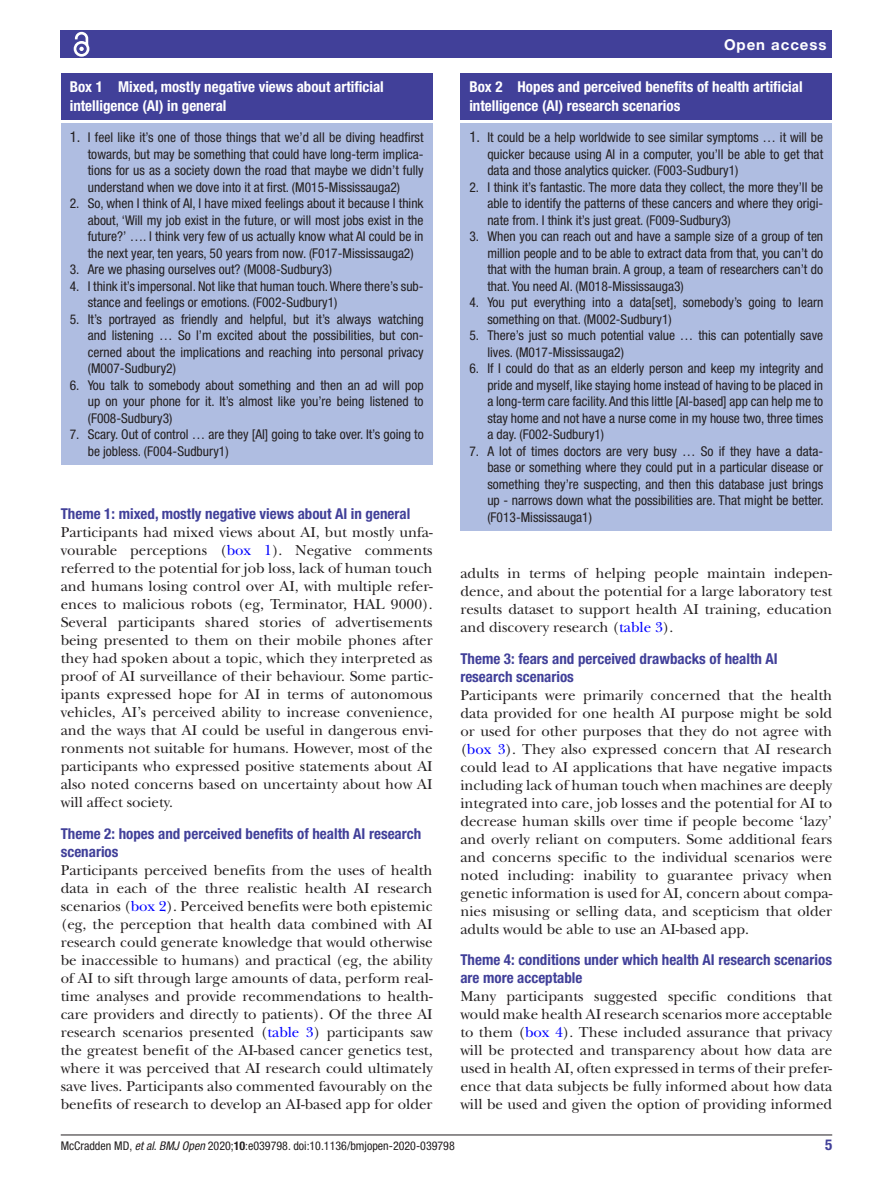
<style>
.page{position:relative;width:893px;height:1191px;background:#fff}
.page>*{position:absolute;margin:0;border:0;box-sizing:border-box;transform-origin:0 0}
.t1{font:15px/18px "New Baskerville";color:#231f20;text-align:justify}
.t2{font:700 condensed 15px/18px "Helvetica Neue LT Std";color:#414099}
.t3{font:700 condensed 15px/18px "Helvetica Neue LT Std";color:#fff}
.t4{font:700 15px "Helvetica Neue LT Std";letter-spacing:.065em;color:#fff}
.t5{font:condensed 13.5px/16.5px "Helvetica Neue LT Std";color:#231f20;text-align:justify}
.t6{font:condensed 12px "Helvetica Neue LT Std";color:#231f20}
.s1{font-size:15px}
.s2{color:#00f}
.s3{font-style:italic}
.s4{font-weight:700}
</style>
<div class="page">
<hr style="left:61px;top:1134px;width:771px;height:1px;background:#231f20">
<div style="left:61px;top:31px;width:771px;height:27px;background:#414099"></div>
<svg style="left:73px;top:31px;width:17px;height:26px"></svg>
<div style="left:460px;top:73px;width:372px;height:46px;background:#414099"></div>
<div style="left:460px;top:124px;width:372px;height:407px;background:#afbde1"></div>
<div style="left:61px;top:73px;width:372px;height:46px;background:#414099"></div>
<div style="left:61px;top:124px;width:372px;height:341px;background:#afbde1"></div>
<p class="t3" style="left:70px;top:78px;width:316px">Box 1 Mixed, mostly negative views about artificial intelligence (AI) in general</p>
<p class="t5" style="left:88px;top:129px;width:337px;text-indent:-18px"><span class="s1">1.</span> I feel like it’s one of those things that we’d all be diving headfirst towards, but may be something that could have long-term implica&shy;tions for us as a society down the road that maybe we didn’t fully understand when we dove into it at first. (M015-Mississauga2)</p>
<p class="t5" style="left:88px;top:195px;width:337px;text-indent:-18px">2. So, when I think of AI, I have mixed feelings about it because I think about, ‘Will my job exist in the future, or will most jobs exist in the future?’ …. I think very few of us actually know what AI could be in the next year, ten years, 50 years from now. (F017-Mississauga2)</p>
<p class="t5" style="left:70px;top:261px;width:264px">3. Are we phasing ourselves out? (M008-Sudbury3)</p>
<p class="t5" style="left:88px;top:278px;width:337px;text-indent:-18px">4. I think it’s impersonal. Not like that human touch. Where there’s sub&shy;stance and feelings or emotions. (F002-Sudbury1)</p>
<p class="t5" style="left:88px;top:311px;width:337px;text-indent:-18px">5. It’s portrayed as friendly and helpful, but it’s always watching and listening … So I’m excited about the possibilities, but con&shy;cerned about the implications and reaching into personal privacy (M007-Sudbury2)</p>
<p class="t5" style="left:88px;top:377px;width:337px;text-indent:-18px">6. You talk to somebody about something and then an ad will pop up on your phone for it. It’s almost like you’re being listened to (F008-Sudbury3)</p>
<p class="t5" style="left:88px;top:426px;width:337px;text-indent:-18px">7. Scary. Out of control … are they [AI] going to take over. It’s going to be jobless. (F004-Sudbury1)</p>
<p class="t2" style="left:61px;top:504px;width:351px">Theme 1: mixed, mostly negative views about AI in general</p>
<p class="t1" style="left:61px;top:523px;width:373px">Participants had mixed views about AI, but mostly unfa&shy;vourable perceptions (<span class="s2">box 1</span>). Negative comments referred to the potential for job loss, lack of human touch and humans losing control over AI, with multiple refer&shy;ences to malicious robots (eg, Terminator, HAL 9000).<br>Several participants shared stories of advertisements being presented to them on their mobile phones after they had spoken about a topic, which they interpreted as proof of AI surveillance of their behaviour. Some partic&shy;ipants expressed hope for AI in terms of autonomous vehicles, AI’s perceived ability to increase convenience, and the ways that AI could be useful in dangerous envi&shy;ronments not suitable for humans. However, most of the participants who expressed positive statements about AI also noted concerns based on uncertainty about how AI will affect society.</p>
<p class="t2" style="left:61px;top:824px;width:362px">Theme 2: hopes and perceived benefits of health AI research scenarios</p>
<p class="t1" style="left:61px;top:861px;width:373px">Participants perceived benefits from the uses of health data in each of the three realistic health AI research scenarios (<span class="s2">box 2</span>). Perceived benefits were both epistemic (eg, the perception that health data combined with AI research could generate knowledge that would otherwise be inaccessible to humans) and practical (eg, the ability of AI to sift through large amounts of data, perform real&shy;time analyses and provide recommendations to health&shy;care providers and directly to patients). Of the three AI research scenarios presented (<span class="s2">table 3</span>) participants saw the greatest benefit of the AI-based cancer genetics test, where it was perceived that AI research could ultimately save lives. Participants also commented favourably on the benefits of research to develop an AI-based app for older</p>
<p class="t4" style="left:724px;top:35px;width:104px">Open access</p>
<p class="t3" style="left:469px;top:78px;width:335px">Box 2 Hopes and perceived benefits of health artificial intelligence (AI) research scenarios</p>
<p class="t5" style="left:487px;top:129px;width:337px;text-indent:-18px"><span class="s1">1.</span> It could be a help worldwide to see similar symptoms … it will be quicker because using AI in a computer, you’ll be able to get that data and those analytics quicker. (F003-Sudbury1)</p>
<p class="t5" style="left:487px;top:179px;width:337px;text-indent:-18px">2. I think it’s fantastic. The more data they collect, the more they’ll be able to identify the patterns of these cancers and where they origi&shy;nate from. I think it’s just great. (F009-Sudbury3)</p>
<p class="t5" style="left:487px;top:228px;width:337px;text-indent:-18px">3. When you can reach out and have a sample size of a group of ten million people and to be able to extract data from that, you can’t do that with the human brain. A group, a team of researchers can’t do that. You need AI. (M018-Mississauga3)</p>
<p class="t5" style="left:487px;top:294px;width:337px;text-indent:-18px">4. You put everything into a data[set], somebody’s going to learn something on that. (M002-Sudbury1)</p>
<p class="t5" style="left:487px;top:327px;width:337px;text-indent:-18px">5. There’s just so much potential value … this can potentially save lives. (M017-Mississauga2)</p>
<p class="t5" style="left:487px;top:360px;width:337px;text-indent:-18px">6. If I could do that as an elderly person and keep my integrity and pride and myself, like staying home instead of having to be placed in a long-term care facility. And this little [AI-based] app can help me to stay home and not have a nurse come in my house two, three times a day. (F002-Sudbury1)</p>
<p class="t5" style="left:487px;top:443px;width:338px;text-indent:-18px">7. A lot of times doctors are very busy … So if they have a data&shy;base or something where they could put in a particular disease or something they’re suspecting, and then this database just brings up - narrows down what the possibilities are. That might be better. (F013-Mississauga1)</p>
<p class="t1" style="left:460px;top:564px;width:373px">adults in terms of helping people maintain indepen&shy;dence, and about the potential for a large laboratory test results dataset to support health AI training, education and discovery research (<span class="s2">table 3</span>).</p>
<p class="t2" style="left:460px;top:649px;width:319px">Theme 3: fears and perceived drawbacks of health AI research scenarios</p>
<p class="t1" style="left:460px;top:686px;width:373px">Participants were primarily concerned that the health data provided for one health AI purpose might be sold or used for other purposes that they do not agree with (<span class="s2">box 3</span>). They also expressed concern that AI research could lead to AI applications that have negative impacts including lack of human touch when machines are deeply integrated into care, job losses and the potential for AI to decrease human skills over time if people become ‘lazy’ and overly reliant on computers. Some additional fears and concerns specific to the individual scenarios were noted including: inability to guarantee privacy when genetic information is used for AI, concern about compa&shy;nies misusing or selling data, and scepticism that older adults would be able to use an AI-based app.</p>
<p class="t2" style="left:460px;top:950px;width:373px">Theme 4: conditions under which health AI research scenarios are more acceptable</p>
<p class="t1" style="left:460px;top:987px;width:373px">Many participants suggested specific conditions that would make health AI research scenarios more acceptable to them (<span class="s2">box 4</span>). These included assurance that privacy will be protected and transparency about how data are used in health AI, often expressed in terms of their prefer&shy;ence that data subjects be fully informed about how data will be used and given the option of providing informed</p>
<p class="t6" style="left:61px;top:1138px;width:396px">McCradden MD, <span class="s3">et al</span>. <span class="s3">BMJ Open</span> 2020;<span class="s4">10</span>:e039798. doi:10.1136/bmjopen-2020-039798</p>
<p class="t2" style="left:825px;top:1135px;width:9px">5</p>
</div>
